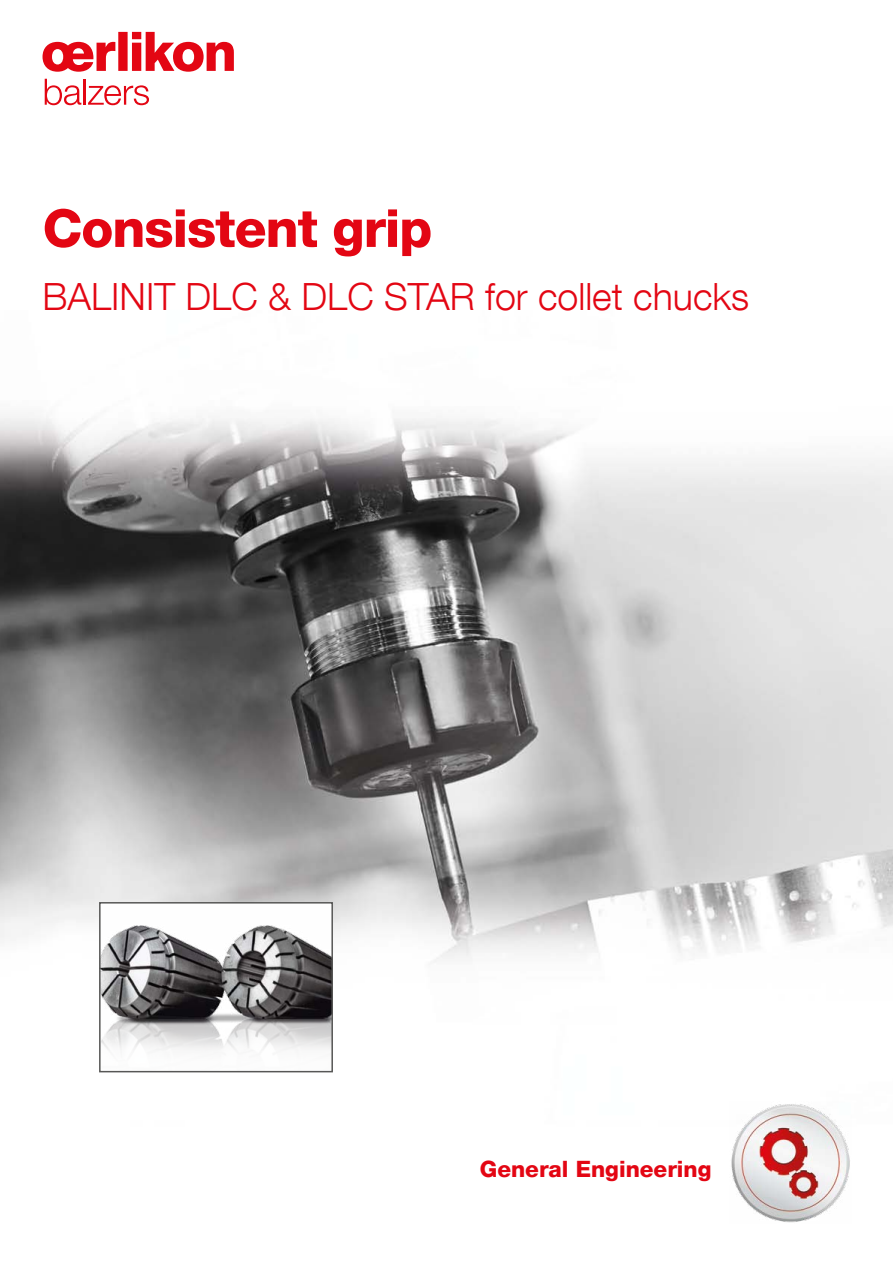
<style>
.page{position:relative;width:893px;height:1263px;background:#fff}
.page>*{position:absolute;margin:0;border:0;box-sizing:border-box;transform-origin:0 0}
.t1{font:800 52.5px "Helvetica Neue LT Com";letter-spacing:-.02em;color:#e30613}
.t2{font:300 37.5px "Helvetica Neue LT Com";color:#e30613}
.t3{font:800 22.5px "Helvetica Neue LT Com";color:#e30613}
</style>
<div class="page">
<img style="left:0;top:31px;width:893px;height:1042px">
<img style="left:731px;top:1104px;width:119px;height:119px">
<svg style="left:43px;top:32px;width:191px;height:40px"></svg>
<svg style="left:45px;top:79px;width:36px;height:26px"></svg>
<hr style="left:83px;top:79px;width:3px;height:26px;background:#e30613">
<svg style="left:88px;top:85px;width:61px;height:20px"></svg>
<img style="left:102px;top:905px;width:228px;height:164px">
<div style="left:99px;top:902px;width:234px;height:170px;border:2px solid #575756"></div>
<h1 class="t1" style="left:43px;top:197px;width:391px">Consistent grip</h1>
<p class="t2" style="left:43px;top:274px;width:708px">BALINIT DLC &amp; DLC STAR for collet chucks</p>
<p class="t3" style="left:480px;top:1155px;width:233px">General Engineering</p>
</div>
